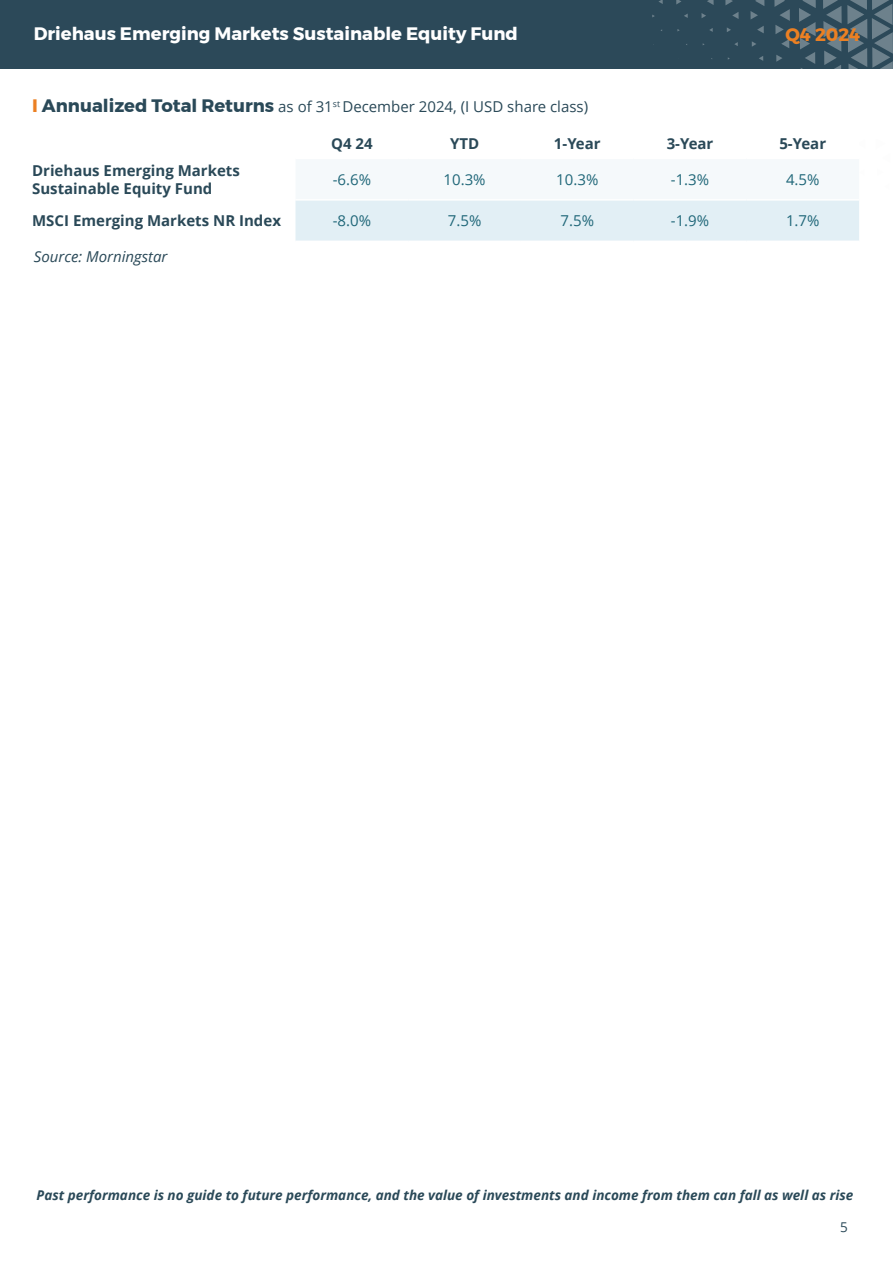
<style>
.page{position:relative;width:893px;height:1263px;background:#fff}
.page>*{position:absolute;margin:0;border:0;box-sizing:border-box;transform-origin:0 0}
.t1{font:700 18px "Montserrat";color:#fff}
.t2{font:700 18px "Montserrat";color:#eb8023}
.t3{font:700 15px "Open Sans";color:#2a4958}
.t4{font:15px "Open Sans";color:#2a4958}
.t5{font:15px "Open Sans";color:#206779}
.t6{font:italic 15px "Open Sans";color:#2a4958}
.t7{font:italic 700 13.5px "Open Sans";color:#2a4958}
.t8{font:13.5px "Open Sans";color:#2a4958}
.s1{font-family:"Montserrat";font-weight:700;font-size:18px;color:#eb8023}
.s2{font-family:"Montserrat";font-weight:700;font-size:18px}
</style>
<div class="page">
<div style="left:0;top:0;width:893px;height:69px;background:#2c4959"></div>
<svg style="left:295px;top:0;width:598px;height:241px"></svg>
<hr style="left:295px;top:199px;width:113px;height:2px;background:#fff">
<hr style="left:408px;top:199px;width:113px;height:2px;background:#fff">
<hr style="left:521px;top:199px;width:113px;height:2px;background:#fff">
<hr style="left:634px;top:199px;width:112px;height:2px;background:#fff">
<hr style="left:746px;top:199px;width:113px;height:2px;background:#fff">
<hr style="left:295px;top:128px;width:113px;height:1px;background:#fff">
<hr style="left:295px;top:158px;width:113px;height:1px;background:#fff">
<hr style="left:408px;top:128px;width:113px;height:1px;background:#fff">
<hr style="left:408px;top:158px;width:113px;height:1px;background:#fff">
<hr style="left:521px;top:128px;width:113px;height:1px;background:#fff">
<hr style="left:521px;top:158px;width:113px;height:1px;background:#fff">
<hr style="left:634px;top:128px;width:112px;height:1px;background:#fff">
<hr style="left:634px;top:158px;width:112px;height:1px;background:#fff">
<hr style="left:746px;top:128px;width:113px;height:1px;background:#fff">
<hr style="left:746px;top:158px;width:113px;height:1px;background:#fff">
<h1 class="t1" style="left:34px;top:20px;width:486px">Driehaus Emerging Markets Sustainable Equity Fund</h1>
<h1 class="t2" style="left:785px;top:20px;width:76px">Q4 2024</h1>
<p class="t4" style="left:32px;top:96px;width:557px"><span class="s1">I</span> <span class="s2">Annualized Total Returns</span> as of 31<sup>st</sup> December 2024, (I USD share class)</p>
<p class="t3" style="left:331px;top:133px;width:43px">Q4 24</p>
<p class="t3" style="left:450px;top:133px;width:31px">YTD</p>
<p class="t3" style="left:554px;top:133px;width:48px">1-Year</p>
<p class="t3" style="left:667px;top:133px;width:48px">3-Year</p>
<p class="t3" style="left:779px;top:133px;width:48px">5-Year</p>
<p class="t3" style="left:32px;top:160px;width:209px">Driehaus Emerging Markets</p>
<p class="t3" style="left:32px;top:178px;width:182px">Sustainable Equity Fund</p>
<p class="t5" style="left:333px;top:169px;width:40px">-6.6%</p>
<p class="t5" style="left:444px;top:169px;width:44px">10.3%</p>
<p class="t5" style="left:556px;top:169px;width:44px">10.3%</p>
<p class="t5" style="left:671px;top:169px;width:40px">-1.3%</p>
<p class="t5" style="left:786px;top:169px;width:35px">4.5%</p>
<p class="t3" style="left:32px;top:210px;width:250px">MSCI Emerging Markets NR Index</p>
<p class="t5" style="left:333px;top:211px;width:40px">-8.0%</p>
<p class="t5" style="left:448px;top:211px;width:35px">7.5%</p>
<p class="t5" style="left:561px;top:211px;width:35px">7.5%</p>
<p class="t5" style="left:671px;top:211px;width:40px">-1.9%</p>
<p class="t5" style="left:786px;top:211px;width:35px">1.7%</p>
<p class="t6" style="left:34px;top:246px;width:135px">Source: Morningstar</p>
<p class="t7" style="left:37px;top:1186px;width:818px">Past performance is no guide to future performance, and the value of investments and income from them can fall as well as rise</p>
<p class="t8" style="left:840px;top:1217px;width:9px">5</p>
</div>
